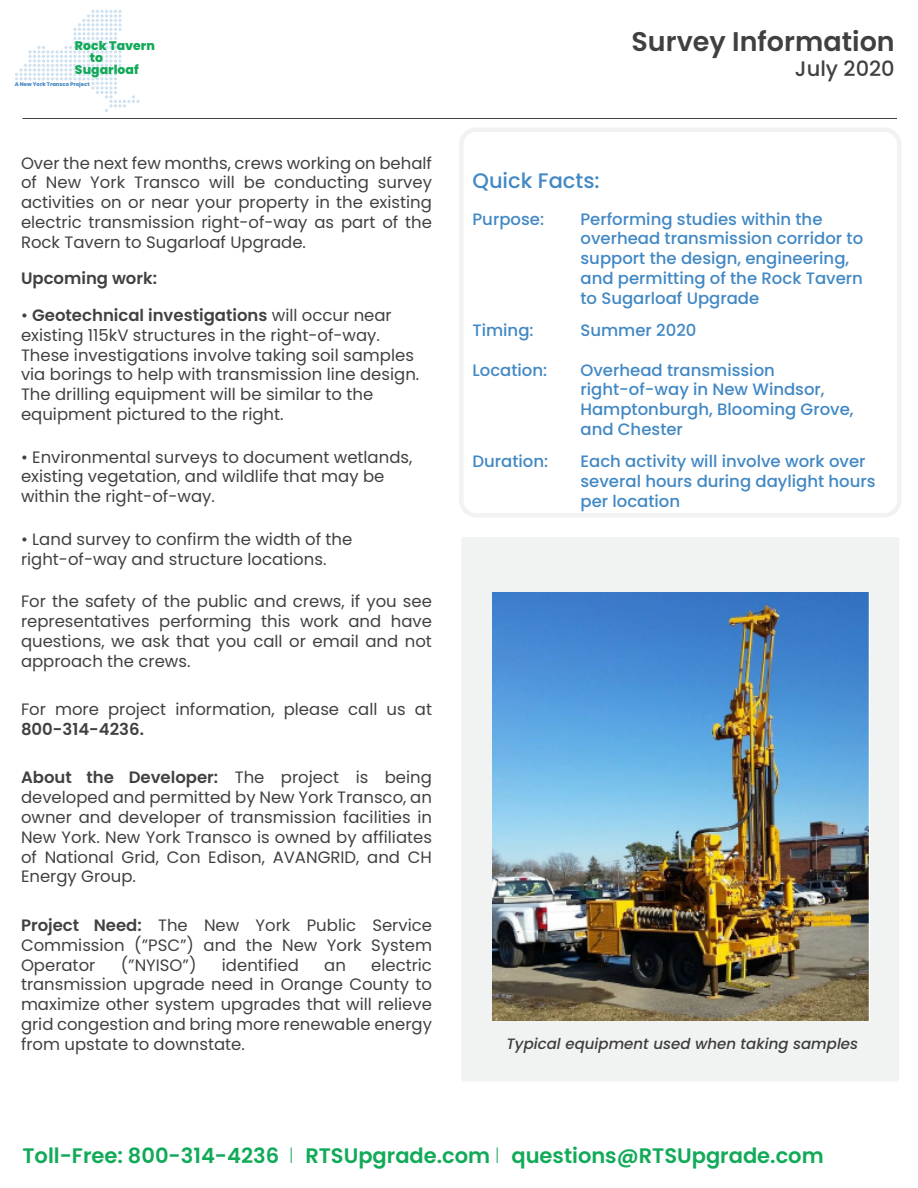
<style>
.page{position:relative;width:918px;height:1188px;background:#fff}
.page>*{position:absolute;margin:0;border:0;box-sizing:border-box;transform-origin:0 0}
.t1{font:600 27px "Poppins";color:rgb(0 0 0/.75)}
.t2{font:600 21px "Poppins";color:#11aa58}
.t3{font:500 21px "Poppins";color:#4188c4}
.t4{font:500 21px "Poppins";color:rgb(0 0 0/.75)}
.t5{font:16.5px/19.8px "Poppins";color:rgb(0 0 0/.75);text-align:justify}
.t6{font:500 16.5px/19.8px "Poppins";color:#4188c4}
.t7{font:600 16.5px "Poppins";color:rgb(0 0 0/.75)}
.t8{font:italic 500 15px "Poppins";color:rgb(0 0 0/.75)}
.t9{font:800 12.45px "Poppins";color:#12a959}
.t10{font:800 5.25px "Poppins";color:#4388c3}
.s1{font-weight:600}
.s2{font-weight:200}
</style>
<div class="page">
<div style="left:461px;top:537px;width:438px;height:545px;background:#f1f2f2;border-radius:3px"></div>
<div style="left:459px;top:128px;width:443px;height:390px;border:4px solid #f1f2f2;border-radius:15px"></div>
<hr style="left:22px;top:118px;width:875px;height:1px;background:#000">
<img style="left:492px;top:592px;width:378px;height:429px">
<svg style="left:15px;top:10px;width:125px;height:102px"></svg>
<p class="t9" style="left:75px;top:39px;width:82px">Rock Tavern</p>
<p class="t9" style="left:90px;top:50px;width:15px">to</p>
<p class="t9" style="left:75px;top:62px;width:65px">Sugarloaf</p>
<p class="t10" style="left:15px;top:81px;width:76px">A New York Transco Project</p>
<p class="t5" style="left:21px;top:153px;width:412px">Over the next few months, crews working on behalf of New York Transco will be conducting survey activities on or near your property in the existing electric transmission right-of-way as part of the Rock Tavern to Sugarloaf Upgrade.</p>
<p class="t7" style="left:21px;top:269px;width:138px">Upcoming work:</p>
<p class="t5" style="left:21px;top:305px;width:400px;text-align:left">• <span class="s1">Geotechnical investigations</span> will occur near existing 115kV structures in the right-of-way.<br>These investigations involve taking soil samples via borings to help with transmission line design.<br>The drilling equipment will be similar to the equipment pictured to the right.</p>
<p class="t5" style="left:21px;top:447px;width:393px;text-align:left">• Environmental surveys to document wetlands, existing vegetation, and wildlife that may be within the right-of-way.</p>
<p class="t5" style="left:21px;top:529px;width:333px">• Land survey to confirm the width of the right-of-way and structure locations.</p>
<p class="t5" style="left:21px;top:592px;width:413px">For the safety of the public and crews, if you see representatives performing this work and have questions, we ask that you call or email and not approach the crews.</p>
<p class="t5" style="left:21px;top:700px;width:413px">For more project information, please call us at</p>
<p class="t7" style="left:21px;top:720px;width:125px">800-314-4236.</p>
<p class="t5" style="left:21px;top:768px;width:413px"><span class="s1">About the Developer:</span> The project is being developed and permitted by New York Transco, an owner and developer of transmission facilities in New York. New York Transco is owned by affiliates of National Grid, Con Edison, AVANGRID, and CH Energy Group.</p>
<p class="t5" style="left:21px;top:915px;width:413px"><span class="s1">Project Need:</span> The New York Public Service Commission (”PSC”) and the New York System Operator</p>
<p class="t5" style="left:121px;top:955px;width:77px">(”NYISO”)</p>
<p class="t5" style="left:222px;top:955px;width:78px">identified</p>
<p class="t5" style="left:324px;top:955px;width:23px">an</p>
<p class="t5" style="left:21px;top:955px;width:413px;text-indent:350px">electric transmission upgrade need in Orange County to maximize other system upgrades that will relieve grid congestion and bring more renewable energy from upstate to downstate.</p>
<h1 class="t1" style="left:632px;top:26px;width:265px">Survey Information</h1>
<p class="t4" style="left:795px;top:56px;width:101px">July 2020</p>
<p class="t3" style="left:472px;top:168px;width:129px">Quick Facts:</p>
<p class="t6" style="left:472px;top:209px;width:73px">Purpose:</p>
<p class="t6" style="left:580px;top:209px;width:284px">Performing studies within the overhead transmission corridor to support the design, engineering, and permitting of the Rock Tavern to Sugarloaf Upgrade</p>
<p class="t6" style="left:472px;top:320px;width:63px">Timing:</p>
<p class="t6" style="left:581px;top:320px;width:117px">Summer 2020</p>
<p class="t6" style="left:472px;top:360px;width:76px">Location:</p>
<p class="t6" style="left:580px;top:360px;width:275px">Overhead transmission right-of-way in New Windsor,<br>Hamptonburgh, Blooming Grove, and Chester</p>
<p class="t6" style="left:472px;top:451px;width:77px">Duration:</p>
<p class="t6" style="left:580px;top:451px;width:297px">Each activity will involve work over several hours during daylight hours per location</p>
<p class="t8" style="left:507px;top:1035px;width:353px">Typical equipment used when taking samples</p>
<p class="t2" style="left:22px;top:1143px;width:803px">Toll-Free: 800-314-4236 <span class="s2">ℓ</span> RTSUpgrade.com <span class="s2">ℓ</span> questions@RTSUpgrade.com</p>
</div>
